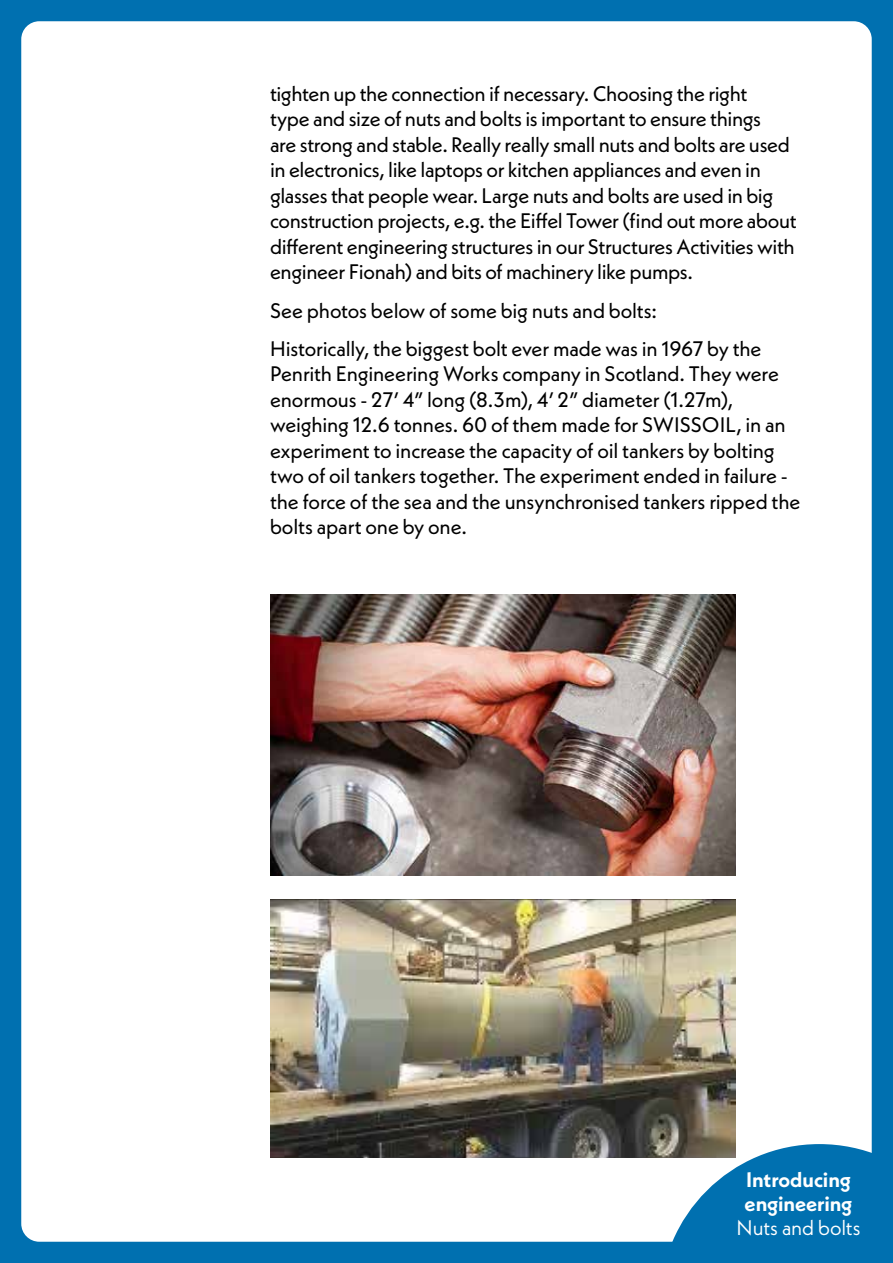
<style>
.page{position:relative;width:893px;height:1263px;background:#0070b0}
.page>*{position:absolute;margin:0;border:0;box-sizing:border-box;transform-origin:0 0}
.t1{font:21px/25.5px "Neue Kabel";letter-spacing:-.015em;color:#000}
.t2{font:700 21px/24px "Neue Kabel";letter-spacing:-.005em;color:#fff}
.t3{font:21px "Neue Kabel";letter-spacing:-.005em;color:#fff}
</style>
<div class="page">
<div style="left:21px;top:21px;width:851px;height:1221px;background:#fff;border-radius:18px"></div>
<img style="left:270px;top:594px;width:465px;height:281px">
<img style="left:270px;top:900px;width:465px;height:257px">
<svg style="left:660px;top:1144px;width:212px;height:98px"></svg>
<p class="t1" style="left:270px;top:80px;width:528px">tighten up the connection if necessary. Choosing the right<br>type and size of nuts and bolts is important to ensure things<br>are strong and stable. Really really small nuts and bolts are used in electronics, like laptops or kitchen appliances and even in glasses that people wear. Large nuts and bolts are used in big construction projects, e.g. the Eiffel Tower (find out more about different engineering structures in our Structures Activities with engineer Fionah) and bits of machinery like pumps.</p>
<p class="t1" style="left:270px;top:291px;width:493px;line-height:38.2px">See photos below of some big nuts and bolts:<br>Historically, the biggest bolt ever made was in 1967 by the</p>
<p class="t1" style="left:270px;top:361px;width:532px">Penrith Engineering Works company in Scotland. They were enormous - 27’ 4” long (8.3m), 4’ 2” diameter (1.27m), weighing 12.6 tonnes. 60 of them made for SWISSOIL, in an experiment to increase the capacity of oil tankers by bolting two of oil tankers together. The experiment ended in failure - the force of the sea and the unsynchronised tankers ripped the bolts apart one by one.</p>
<p class="t2" style="left:745px;top:1168px;width:109px">Introducing engineering</p>
<p class="t3" style="left:736px;top:1214px;width:126px">Nuts and bolts</p>
</div>
